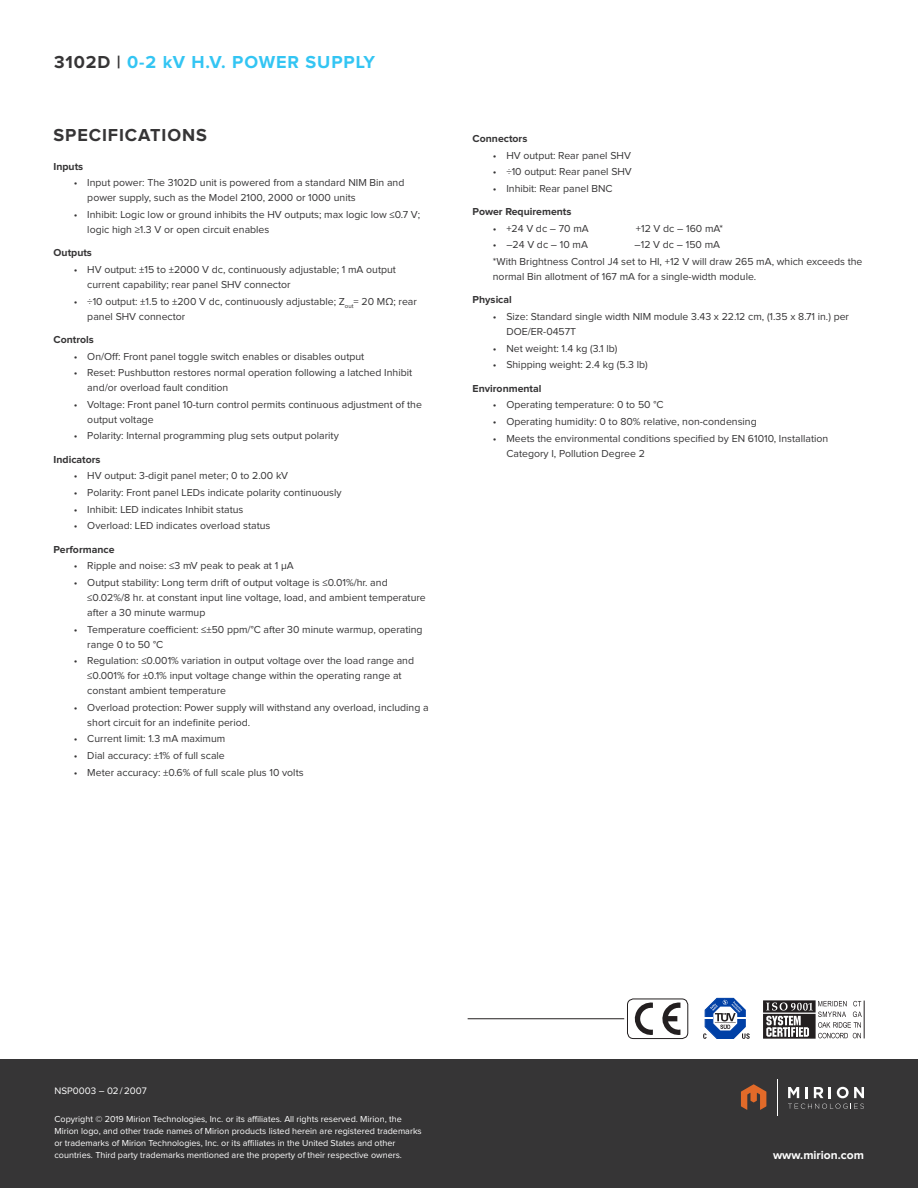
<style>
.page{position:relative;width:918px;height:1188px;background:#fff}
.page>*{position:absolute;margin:0;border:0;box-sizing:border-box;transform-origin:0 0}
.Small_Header{font:700 18px "Proxima Nova";letter-spacing:.05em;color:#33c5f3}
.Small_Header-2{font:700 18px "Proxima Nova";letter-spacing:.05em;color:#363536}
.Body_Copy{font:700 12px "Proxima Nova";color:#fff}
.Body_Copy-2{font:10.5px/15px "Proxima Nova";color:#363536}
.Body_Copy-3{font:700 10.5px "Proxima Nova";color:#363536}
.Body_Copy-4{font:9.75px "Proxima Nova";color:#fff}
.Body_Copy-5{font:9px/12px "Proxima Nova";color:#fff}
.s1{color:#363536}
</style>
<div class="page">
<div style="left:0;top:1059px;width:918px;height:129px;background:#363536"></div>
<hr style="left:777px;top:1080px;width:1px;height:36px;background:#fff">
<svg style="left:789px;top:1104px;width:75px;height:5px"></svg>
<svg style="left:788px;top:1087px;width:11px;height:11px"></svg>
<svg style="left:805px;top:1087px;width:3px;height:11px"></svg>
<svg style="left:814px;top:1087px;width:9px;height:11px"></svg>
<svg style="left:829px;top:1087px;width:2px;height:11px"></svg>
<svg style="left:837px;top:1087px;width:27px;height:11px"></svg>
<svg style="left:741px;top:1084px;width:25px;height:26px"></svg>
<svg style="left:662px;top:1002px;width:18px;height:33px"></svg>
<svg style="left:634px;top:1002px;width:19px;height:33px"></svg>
<div style="left:627px;top:999px;width:61px;height:40px;border:1px solid #231f20;border-radius:6px"></div>
<hr style="left:468px;top:1018px;width:156px;height:1px;background:#231f20">
<svg style="left:703px;top:998px;width:47px;height:41px"></svg>
<hr style="left:864px;top:1001px;width:1px;height:37px;background:#231f20">
<svg style="left:763px;top:1000px;width:99px;height:39px"></svg>
<p class="Small_Header" style="left:54px;top:54px;width:323px"><span class="s1">3102D |</span> 0-2 kV H.V. POWER SUPPLY</p>
<p class="Small_Header-2" style="left:54px;top:127px;width:155px">SPECIFICATIONS</p>
<p class="Body_Copy-3" style="left:473px;top:134px;width:56px">Connectors</p>
<p class="Body_Copy-2" style="left:493px;top:148px;width:140px">• HV output: Rear panel SHV</p>
<p class="Body_Copy-2" style="left:493px;top:165px;width:141px">• ÷10 output: Rear panel SHV</p>
<p class="Body_Copy-2" style="left:493px;top:181px;width:121px">• Inhibit: Rear panel BNC</p>
<p class="Body_Copy-3" style="left:473px;top:207px;width:100px">Power Requirements</p>
<p class="Body_Copy-2" style="left:493px;top:221px;width:97px">• +24 V dc – 70 mA</p>
<p class="Body_Copy-2" style="left:636px;top:221px;width:89px">+12 V dc – 160 mA*</p>
<p class="Body_Copy-2" style="left:493px;top:238px;width:97px">• –24 V dc – 10 mA</p>
<p class="Body_Copy-2" style="left:635px;top:238px;width:87px">–12 V dc – 150 mA</p>
<p class="Body_Copy-2" style="left:493px;top:255px;width:371px">*With Brightness Control J4 set to HI, +12 V will draw 265 mA, which exceeds the normal Bin allotment of 167 mA for a single-width module.</p>
<p class="Body_Copy-3" style="left:473px;top:295px;width:41px">Physical</p>
<p class="Body_Copy-2" style="left:506px;top:310px;width:344px;text-indent:-14px">• Size: Standard single width NIM module 3.43 x 22.12 cm, (1.35 x 8.71 in.) per<br>DOE/ER-0457T</p>
<p class="Body_Copy-2" style="left:493px;top:341px;width:126px">• Net weight: 1.4 kg (3.1 lb)</p>
<p class="Body_Copy-2" style="left:493px;top:358px;width:156px">• Shipping weight: 2.4 kg (5.3 lb)</p>
<p class="Body_Copy-3" style="left:473px;top:383px;width:70px">Environmental</p>
<p class="Body_Copy-2" style="left:493px;top:398px;width:172px">• Operating temperature: 0 to 50 °C</p>
<p class="Body_Copy-2" style="left:493px;top:414px;width:265px">• Operating humidity: 0 to 80% relative, non-condensing</p>
<p class="Body_Copy-2" style="left:506px;top:431px;width:323px;text-indent:-14px">• Meets the environmental conditions specified by EN 61010, Installation<br>Category I, Pollution Degree 2</p>
<p class="Body_Copy-3" style="left:54px;top:162px;width:31px">Inputs</p>
<p class="Body_Copy-2" style="left:87px;top:176px;width:319px;text-indent:-14px">• Input power: The 3102D unit is powered from a standard NIM Bin and power supply, such as the Model 2100, 2000 or 1000 units</p>
<p class="Body_Copy-2" style="left:87px;top:207px;width:334px;text-indent:-14px">• Inhibit: Logic low or ground inhibits the HV outputs; max logic low ≤0.7 V; logic high ≥1.3 V or open circuit enables</p>
<p class="Body_Copy-3" style="left:54px;top:248px;width:40px">Outputs</p>
<p class="Body_Copy-2" style="left:87px;top:262px;width:310px;text-indent:-14px">• HV output: ±15 to ±2000 V dc, continuously adjustable; 1 mA output current capability; rear panel SHV connector</p>
<p class="Body_Copy-2" style="left:87px;top:294px;width:331px;text-indent:-14px">• ÷10 output: ±1.5 to ±200 V dc, continuously adjustable; Z<sub>out</sub>= 20 MΩ; rear panel SHV connector</p>
<p class="Body_Copy-3" style="left:54px;top:335px;width:42px">Controls</p>
<p class="Body_Copy-2" style="left:74px;top:349px;width:292px">• On/Off: Front panel toggle switch enables or disables output</p>
<p class="Body_Copy-2" style="left:87px;top:366px;width:326px;text-indent:-14px">• Reset: Pushbutton restores normal operation following a latched Inhibit and/or overload fault condition</p>
<p class="Body_Copy-2" style="left:87px;top:397px;width:336px;text-indent:-14px">• Voltage: Front panel 10-turn control permits continuous adjustment of the output voltage</p>
<p class="Body_Copy-2" style="left:74px;top:429px;width:267px">• Polarity: Internal programming plug sets output polarity</p>
<p class="Body_Copy-3" style="left:54px;top:455px;width:49px">Indicators</p>
<p class="Body_Copy-2" style="left:74px;top:469px;width:216px">• HV output: 3-digit panel meter; 0 to 2.00 kV</p>
<p class="Body_Copy-2" style="left:74px;top:486px;width:269px">• Polarity: Front panel LEDs indicate polarity continuously</p>
<p class="Body_Copy-2" style="left:74px;top:502px;width:171px">• Inhibit: LED indicates Inhibit status</p>
<p class="Body_Copy-2" style="left:74px;top:519px;width:198px">• Overload: LED indicates overload status</p>
<p class="Body_Copy-3" style="left:54px;top:544px;width:63px">Performance</p>
<p class="Body_Copy-2" style="left:74px;top:559px;width:221px">• Ripple and noise: ≤3 mV peak to peak at 1 µA</p>
<p class="Body_Copy-2" style="left:87px;top:575px;width:340px;text-indent:-14px">• Output stability: Long term drift of output voltage is ≤0.01%/hr. and ≤0.02%/8 hr. at constant input line voltage, load, and ambient temperature after a 30 minute warmup</p>
<p class="Body_Copy-2" style="left:87px;top:622px;width:337px;text-indent:-14px">• Temperature coefficient: ≤±50 ppm/°C after 30 minute warmup, operating range 0 to 50 °C</p>
<p class="Body_Copy-2" style="left:87px;top:654px;width:328px;text-indent:-14px">• Regulation: ≤0.001% variation in output voltage over the load range and ≤0.001% for ±0.1% input voltage change within the operating range at constant ambient temperature</p>
<p class="Body_Copy-2" style="left:87px;top:700px;width:343px;text-indent:-14px">• Overload protection: Power supply will withstand any overload, including a short circuit for an indefinite period.</p>
<p class="Body_Copy-2" style="left:74px;top:732px;width:153px">• Current limit: 1.3 mA maximum</p>
<p class="Body_Copy-2" style="left:74px;top:749px;width:153px">• Dial accuracy: ±1% of full scale</p>
<p class="Body_Copy-2" style="left:74px;top:765px;width:231px">• Meter accuracy: ±0.6% of full scale plus 10 volts</p>
<p class="Body_Copy-4" style="left:55px;top:1086px;width:94px">NSP0003 – 02/2007</p>
<p class="Body_Copy-5" style="left:55px;top:1114px;width:369px">Copyright © 2019 Mirion Technologies, Inc. or its affiliates. All rights reserved. Mirion, the Mirion logo, and other trade names of Mirion products listed herein are registered trademarks or trademarks of Mirion Technologies, Inc. or its affiliates in the United States and other countries. Third party trademarks mentioned are the property of their respective owners.</p>
<p class="Body_Copy" style="left:773px;top:1149px;width:92px">www.mirion.com</p>
</div>
